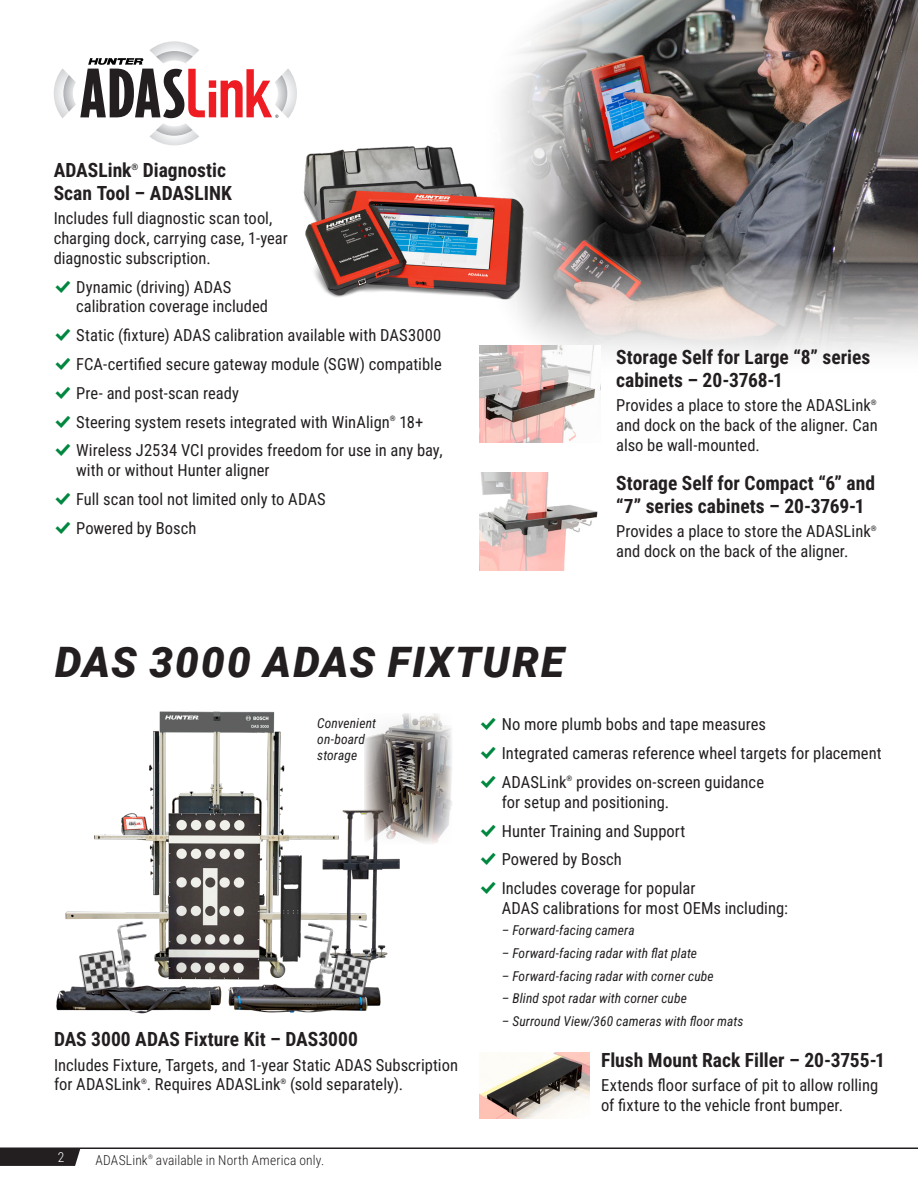
<style>
.page{position:relative;width:918px;height:1188px;background:#fff}
.page>*{position:absolute;margin:0;border:0;box-sizing:border-box;transform-origin:0 0}
.t1{font:italic 900 42px "Roboto";letter-spacing:.045em;color:#231f20}
.DS2_2_3_-_Sub-Heading__Item_Name{font:700 19.5px/22.5px "Roboto Condensed";color:#231f20}
.DS2_3_1_-_Body_Feature_text__11pt__conde{font:16.5px/19.8px "Roboto Condensed";color:#231f20}
.DS2_6_0_-_caption__general{font:italic 13.5px/16.2px "Roboto Condensed";letter-spacing:.01em;color:#231f20}
.DS2_6_4_-_footnote{font:300 13.5px "Roboto Condensed";letter-spacing:.01em;color:#231f20}
.t2{font:300 13.5px "Roboto Condensed";color:#fff}
.DS2_2_3_-_Sub-Heading__Item_Name-2{font:700 8.7px "Roboto Condensed";color:#231f20}
.DS2_3_1_-_Body_Feature_text__11pt__conde-2{font:7.35px "Roboto Condensed";color:#231f20}
.s1{font-family:"Modern Pictograms";font-size:21px;color:#00873f}
</style>
<div class="page">
<hr style="left:0;top:1148px;width:918px;height:1px;background:#231f20">
<svg style="left:0;top:1149px;width:80px;height:17px"></svg>
<img style="left:56px;top:984px;width:325px;height:30px">
<img style="left:65px;top:711px;width:335px;height:269px">
<img style="left:71px;top:911px;width:92px;height:92px">
<img style="left:290px;top:914px;width:90px;height:93px">
<img style="left:479px;top:0;width:439px;height:354px">
<svg style="left:54px;top:41px;width:243px;height:104px"></svg>
<img style="left:364px;top:713px;width:88px;height:132px">
<img style="left:303px;top:138px;width:227px;height:174px">
<img style="left:479px;top:346px;width:122px;height:97px">
<img style="left:479px;top:473px;width:119px;height:97px">
<img style="left:479px;top:1052px;width:110px;height:67px">
<p class="DS2_2_3_-_Sub-Heading__Item_Name" style="left:54px;top:159px;width:79px">ADASLink</p>
<p class="DS2_2_3_-_Sub-Heading__Item_Name-2" style="left:132px;top:160px;width:8px">®</p>
<p class="DS2_2_3_-_Sub-Heading__Item_Name" style="left:54px;top:159px;width:180px;text-indent:89px">Diagnostic<br>Scan Tool – ADASLINK</p>
<p class="DS2_3_1_-_Body_Feature_text__11pt__conde" style="left:54px;top:208px;width:236px">Includes full diagnostic scan tool, charging dock, carrying case, 1-year diagnostic subscription.</p>
<p class="DS2_3_1_-_Body_Feature_text__11pt__conde" style="left:76px;top:276px;width:193px;text-indent:-22px"><span class="s1">%</span> Dynamic (driving) ADAS calibration coverage included</p>
<p class="DS2_3_1_-_Body_Feature_text__11pt__conde" style="left:54px;top:325px;width:389px"><span class="s1">%</span> Static (fixture) ADAS calibration available with DAS3000</p>
<p class="DS2_3_1_-_Body_Feature_text__11pt__conde" style="left:54px;top:354px;width:390px"><span class="s1">%</span> FCA-certified secure gateway module (SGW) compatible</p>
<p class="DS2_3_1_-_Body_Feature_text__11pt__conde" style="left:54px;top:382px;width:187px"><span class="s1">%</span> Pre- and post-scan ready</p>
<p class="DS2_3_1_-_Body_Feature_text__11pt__conde" style="left:54px;top:411px;width:338px"><span class="s1">%</span> Steering system resets integrated with WinAlign</p>
<p class="DS2_3_1_-_Body_Feature_text__11pt__conde-2" style="left:390px;top:413px;width:7px">®</p>
<p class="DS2_3_1_-_Body_Feature_text__11pt__conde" style="left:400px;top:411px;width:25px">18+</p>
<p class="DS2_3_1_-_Body_Feature_text__11pt__conde" style="left:76px;top:440px;width:368px;text-indent:-22px"><span class="s1">%</span> Wireless J2534 VCI provides freedom for use in any bay, with or without Hunter aligner</p>
<p class="DS2_3_1_-_Body_Feature_text__11pt__conde" style="left:54px;top:489px;width:273px"><span class="s1">%</span> Full scan tool not limited only to ADAS</p>
<p class="DS2_3_1_-_Body_Feature_text__11pt__conde" style="left:54px;top:517px;width:144px"><span class="s1">%</span> Powered by Bosch</p>
<p class="t1" style="left:55px;top:633px;width:511px">DAS 3000 ADAS FIXTURE</p>
<p class="DS2_2_3_-_Sub-Heading__Item_Name" style="left:616px;top:345px;width:256px">Storage Self for Large “8” series cabinets – 20-3768-1</p>
<p class="DS2_3_1_-_Body_Feature_text__11pt__conde" style="left:616px;top:395px;width:256px">Provides a place to store the ADASLink</p>
<p class="DS2_3_1_-_Body_Feature_text__11pt__conde-2" style="left:871px;top:397px;width:7px">®</p>
<p class="DS2_3_1_-_Body_Feature_text__11pt__conde" style="left:616px;top:415px;width:263px">and dock on the back of the aligner. Can also be wall-mounted.</p>
<p class="DS2_2_3_-_Sub-Heading__Item_Name" style="left:616px;top:472px;width:260px">Storage Self for Compact “6” and “7” series cabinets – 20-3769-1</p>
<p class="DS2_3_1_-_Body_Feature_text__11pt__conde" style="left:616px;top:521px;width:256px">Provides a place to store the ADASLink</p>
<p class="DS2_3_1_-_Body_Feature_text__11pt__conde-2" style="left:871px;top:523px;width:7px">®</p>
<p class="DS2_3_1_-_Body_Feature_text__11pt__conde" style="left:616px;top:541px;width:234px">and dock on the back of the aligner.</p>
<p class="DS2_6_0_-_caption__general" style="left:317px;top:715px;width:60px">Convenient on-board storage</p>
<p class="DS2_2_3_-_Sub-Heading__Item_Name" style="left:54px;top:1027px;width:305px">DAS 3000 ADAS Fixture Kit – DAS3000</p>
<p class="DS2_3_1_-_Body_Feature_text__11pt__conde" style="left:54px;top:1054px;width:406px">Includes Fixture, Targets, and 1-year Static ADAS Subscription for ADASLink . Requires ADASLink</p>
<p class="DS2_3_1_-_Body_Feature_text__11pt__conde-2" style="left:141px;top:1076px;width:7px">®</p>
<p class="DS2_3_1_-_Body_Feature_text__11pt__conde-2" style="left:281px;top:1076px;width:7px">®</p>
<p class="DS2_3_1_-_Body_Feature_text__11pt__conde" style="left:290px;top:1074px;width:115px">(sold separately).</p>
<p class="t2" style="left:58px;top:1148px;width:8px">2</p>
<p class="DS2_6_4_-_footnote" style="left:95px;top:1150px;width:230px">ADASLink<sup>®</sup> available in North America only.</p>
<p class="DS2_3_1_-_Body_Feature_text__11pt__conde" style="left:479px;top:714px;width:288px"><span class="s1">%</span> No more plumb bobs and tape measures</p>
<p class="DS2_3_1_-_Body_Feature_text__11pt__conde" style="left:479px;top:743px;width:404px"><span class="s1">%</span> Integrated cameras reference wheel targets for placement</p>
<p class="DS2_3_1_-_Body_Feature_text__11pt__conde" style="left:479px;top:772px;width:89px"><span class="s1">%</span> ADASLink</p>
<p class="DS2_3_1_-_Body_Feature_text__11pt__conde-2" style="left:567px;top:774px;width:7px">®</p>
<p class="DS2_3_1_-_Body_Feature_text__11pt__conde" style="left:502px;top:772px;width:264px;text-indent:74px">provides on-screen guidance for setup and positioning.</p>
<p class="DS2_3_1_-_Body_Feature_text__11pt__conde" style="left:479px;top:820px;width:208px"><span class="s1">%</span> Hunter Training and Support</p>
<p class="DS2_3_1_-_Body_Feature_text__11pt__conde" style="left:479px;top:849px;width:144px"><span class="s1">%</span> Powered by Bosch</p>
<p class="DS2_3_1_-_Body_Feature_text__11pt__conde" style="left:502px;top:878px;width:288px;text-indent:-22px"><span class="s1">%</span> Includes coverage for popular<br>ADAS calibrations for most OEMs including:</p>
<p class="DS2_6_0_-_caption__general" style="left:502px;top:921px;width:134px">– Forward-facing camera</p>
<p class="DS2_6_0_-_caption__general" style="left:502px;top:944px;width:197px">– Forward-facing radar with flat plate</p>
<p class="DS2_6_0_-_caption__general" style="left:502px;top:967px;width:213px">– Forward-facing radar with corner cube</p>
<p class="DS2_6_0_-_caption__general" style="left:502px;top:990px;width:187px">– Blind spot radar with corner cube</p>
<p class="DS2_6_0_-_caption__general" style="left:502px;top:1013px;width:243px">– Surround View/360 cameras with floor mats</p>
<p class="DS2_2_3_-_Sub-Heading__Item_Name" style="left:601px;top:1048px;width:285px">Flush Mount Rack Filler – 20-3755-1</p>
<p class="DS2_3_1_-_Body_Feature_text__11pt__conde" style="left:601px;top:1075px;width:279px">Extends floor surface of pit to allow rolling of fixture to the vehicle front bumper.</p>
</div>
